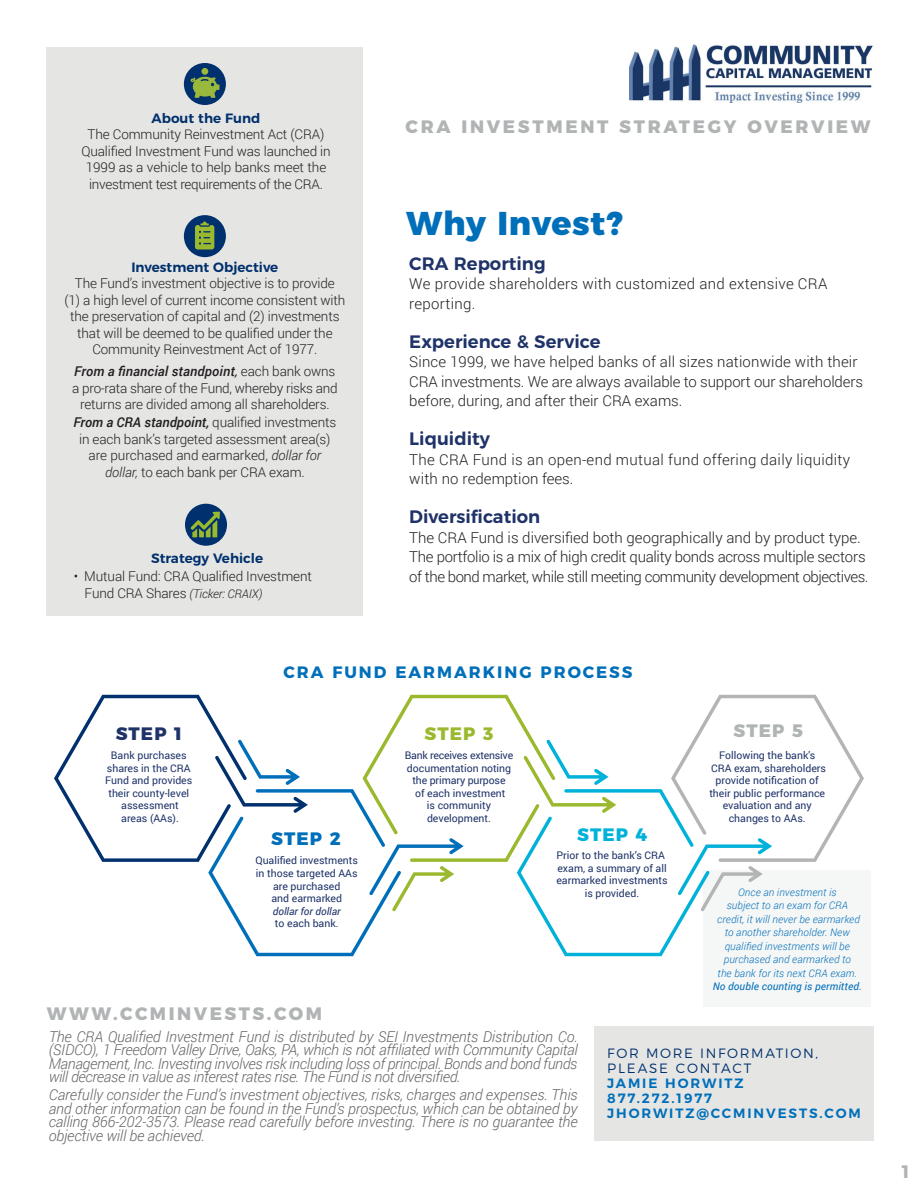
<style>
.page{position:relative;width:918px;height:1188px;background:#fff}
.page>*{position:absolute;margin:0;border:0;box-sizing:border-box;transform-origin:0 0}
.t1{font:800 33px "Montserrat";letter-spacing:.02em;color:#006fba}
.t2{font:600 18px "Montserrat";color:#1f3369}
.t3{font:800 18px "Montserrat";letter-spacing:.15em;color:#b1b4b5}
.t4{font:800 18px "Montserrat";color:#1f3369}
.t5{font:800 18px "Montserrat";color:#006fba}
.t6{font:800 18px "Montserrat";color:#9bb92e}
.t7{font:800 18px "Montserrat";color:#00b2d9}
.t8{font:700 18px "Montserrat";color:#b1b4b5}
.t9{font:700 16.5px "Montserrat";letter-spacing:.12em;color:#006fba}
.t10{font:italic 300 15px/13.5px "Roboto";letter-spacing:-.02em;color:#656568;text-align:justify}
.t11{font:300 15px/19.5px "Roboto";letter-spacing:-.02em;color:#231f20}
.t12{font:300 15px/19.5px "Roboto";color:#231f20}
.t13{font:300 15px/19.5px "Roboto";letter-spacing:.02em;color:#231f20}
.t14{font:300 13.5px/16.5px "Roboto";letter-spacing:-.01em;color:#231f20;text-align:center}
.t15{font:600 13.5px "Montserrat";letter-spacing:.14em;color:#006fba}
.t16{font:600 13.5px "Montserrat";color:#00306d}
.t17{font:300 13.5px "Montserrat";letter-spacing:.12em;color:#00306d}
.t18{font:300 13.5px "Montserrat";letter-spacing:.14em;color:#00306d}
.t19{font:italic 300 12px "Roboto";letter-spacing:-.01em;color:#231f20}
.t20{font:10.5px "Roboto";color:#1f3369}
.t21{font:italic 300 10.5px/13.5px "Roboto";letter-spacing:.01em;color:#006fba;text-align:justify}
.t22{font:italic 10.5px "Roboto";letter-spacing:.01em;color:#006fba}
.t23{font:10.5px "Roboto";letter-spacing:-.02em;color:#1f3369}
.t24{font:italic 10.5px "Roboto";color:#1f3369}
.s1{font-weight:500;font-style:italic}
.s2{font-weight:400;font-style:italic}
.s3{font-style:italic}
.s4{font-style:normal;font-size:13.5px}
.s5{font-weight:900}
</style>
<div class="page">
<img style="left:629px;top:44px;width:244px;height:58px">
<div style="left:46px;top:47px;width:317px;height:569px;background:#e5e5e4"></div>
<div style="left:594px;top:1026px;width:279px;height:115px;background:#e5e5e4"></div>
<div style="left:703px;top:871px;width:168px;height:136px;background:#f5f6f6"></div>
<svg style="left:54px;top:695px;width:810px;height:261px"></svg>
<div style="left:184px;top:215px;width:42px;height:42px;background:#00306d;border-radius:50%"></div>
<svg style="left:195px;top:221px;width:19px;height:28px"></svg>
<div style="left:184px;top:63px;width:42px;height:42px;background:#00306d;border-radius:50%"></div>
<svg style="left:190px;top:68px;width:30px;height:30px"></svg>
<div style="left:185px;top:504px;width:42px;height:42px;background:#00306d;border-radius:50%"></div>
<svg style="left:191px;top:512px;width:29px;height:25px"></svg>
<p class="t16" style="left:152px;top:107px;width:110px">About the Fund</p>
<p class="t14" style="left:81px;top:126px;width:251px">The Community Reinvestment Act (CRA)<br>Qualified Investment Fund was launched in 1999 as a vehicle to help banks meet the investment test requirements of the CRA.</p>
<p class="t16" style="left:131px;top:256px;width:148px">Investment Objective</p>
<p class="t14" style="left:75px;top:275px;width:262px">The Fund’s investment objective is to provide</p>
<p class="t14" style="left:64px;top:291px;width:283px">(1) a high level of current income consistent with the preservation of capital and (2) investments that will be deemed to be qualified under the Community Reinvestment Act of 1977.</p>
<p class="t14" style="left:72px;top:363px;width:267px"><span class="s1">From a financial standpoint</span><span class="s2">,</span> each bank owns a pro-rata share of the Fund, whereby risks and returns are divided among all shareholders.</p>
<p class="t14" style="left:73px;top:414px;width:264px"><span class="s1">From a CRA standpoint,</span> qualified investments in each bank’s targeted assessment area(s) are purchased and earmarked, <span class="s3">dollar for dollar,</span> to each bank per CRA exam.</p>
<p class="t16" style="left:151px;top:548px;width:113px">Strategy Vehicle</p>
<p class="t14" style="left:74px;top:568px;width:240px">• Mutual Fund: CRA Qualified Investment</p>
<p class="t19" style="left:85px;top:585px;width:179px"><span class="s4">Fund CRA Shares</span> (Ticker: CRAIX)</p>
<p class="t3" style="left:406px;top:112px;width:467px">CRA INVESTMENT STRATEGY OVERVIEW</p>
<p class="t1" style="left:406px;top:196px;width:219px">Why Invest<span class="s5">?</span></p>
<p class="t2" style="left:409px;top:249px;width:138px">CRA Reporting</p>
<p class="t13" style="left:409px;top:274px;width:420px">We provide shareholders with customized and extensive CRA reporting.</p>
<p class="t2" style="left:409px;top:327px;width:193px">Experience &amp; Service</p>
<p class="t12" style="left:409px;top:352px;width:455px">Since 1999, we have helped banks of all sizes nationwide with their<br>CRA investments. We are always available to support our shareholders before, during, and after their CRA exams.</p>
<p class="t2" style="left:409px;top:424px;width:82px">Liquidity</p>
<p class="t13" style="left:409px;top:449px;width:442px">The CRA Fund is an open-end mutual fund offering daily liquidity with no redemption fees.</p>
<p class="t2" style="left:409px;top:502px;width:132px">Diversification</p>
<p class="t11" style="left:409px;top:527px;width:461px">The CRA Fund is diversified both geographically and by product type.<br>The portfolio is a mix of high credit quality bonds across multiple sectors of the bond market, while still meeting community development objectives.</p>
<p class="t4" style="left:116px;top:718px;width:68px">STEP 1</p>
<p class="t20" style="left:111px;top:748px;width:77px">Bank purchases</p>
<p class="t20" style="left:107px;top:760px;width:85px">shares in the CRA</p>
<p class="t20" style="left:105px;top:773px;width:89px">Fund and provides</p>
<p class="t20" style="left:108px;top:786px;width:82px">their county-level</p>
<p class="t20" style="left:121px;top:798px;width:59px">assessment</p>
<p class="t20" style="left:121px;top:811px;width:59px">areas (AAs).</p>
<p class="t9" style="left:283px;top:659px;width:351px">CRA FUND EARMARKING PROCESS</p>
<p class="t5" style="left:271px;top:824px;width:71px">STEP 2</p>
<p class="t20" style="left:256px;top:853px;width:104px">Qualified investments</p>
<p class="t20" style="left:256px;top:866px;width:103px">in those targeted AAs</p>
<p class="t20" style="left:273px;top:879px;width:69px">are purchased</p>
<p class="t20" style="left:271px;top:891px;width:72px">and earmarked</p>
<p class="t24" style="left:273px;top:904px;width:70px">dollar for dollar</p>
<p class="t20" style="left:275px;top:916px;width:65px">to each bank.</p>
<p class="t6" style="left:425px;top:718px;width:70px">STEP 3</p>
<p class="t23" style="left:405px;top:748px;width:110px">Bank receives extensive</p>
<p class="t20" style="left:407px;top:760px;width:106px">documentation noting</p>
<p class="t20" style="left:412px;top:773px;width:95px">the primary purpose</p>
<p class="t20" style="left:415px;top:786px;width:92px">of each investment</p>
<p class="t20" style="left:427px;top:798px;width:66px">is community</p>
<p class="t20" style="left:427px;top:811px;width:65px">development.</p>
<p class="t7" style="left:577px;top:820px;width:72px">STEP 4</p>
<p class="t20" style="left:557px;top:848px;width:110px">Prior to the bank’s CRA</p>
<p class="t20" style="left:557px;top:861px;width:111px">exam, a summary of all</p>
<p class="t20" style="left:556px;top:873px;width:113px">earmarked investments</p>
<p class="t20" style="left:585px;top:886px;width:56px">is provided.</p>
<p class="t3" style="left:47px;top:999px;width:277px">WWW.CCMINVESTS.COM</p>
<p class="t3" style="left:734px;top:716px;width:71px">STEP 5</p>
<p class="t20" style="left:719px;top:748px;width:98px">Following the bank's</p>
<p class="t20" style="left:711px;top:760px;width:116px">CRA exam, shareholders</p>
<p class="t20" style="left:716px;top:773px;width:105px">provide notification of</p>
<p class="t20" style="left:709px;top:786px;width:117px">their public performance</p>
<p class="t20" style="left:723px;top:798px;width:91px">evaluation and any</p>
<p class="t20" style="left:729px;top:811px;width:79px">changes to AAs.</p>
<p class="t21" style="left:738px;top:885px;width:100px">Once an investment is</p>
<p class="t21" style="left:727px;top:898px;width:123px">subject to an exam for CRA</p>
<p class="t21" style="left:717px;top:912px;width:144px">credit, it will never be earmarked</p>
<p class="t21" style="left:724px;top:925px;width:129px">to another shareholder. New qualified investments will be purchased and earmarked to</p>
<p class="t21" style="left:718px;top:966px;width:141px">the bank for its next CRA exam.</p>
<p class="t22" style="left:713px;top:979px;width:151px">No double counting is permitted.</p>
<p class="t10" style="left:49px;top:1029px;width:531px">The CRA Qualified Investment Fund is distributed by SEI Investments Distribution Co. (SIDCO), 1 Freedom Valley Drive, Oaks, PA, which is not affiliated with Community Capital Management, Inc. Investing involves risk including loss of principal. Bonds and bond funds will decrease in value as interest rates rise. The Fund is not diversified.</p>
<p class="t10" style="left:49px;top:1088px;width:531px">Carefully consider the Fund’s investment objectives, risks, charges and expenses. This and other information can be found in the Fund’s prospectus, which can be obtained by calling 866-202-3573. Please read carefully before investing. There is no guarantee the objective will be achieved.</p>
<p class="t17" style="left:607px;top:1043px;width:212px">FOR MORE INFORMATION,</p>
<p class="t18" style="left:607px;top:1058px;width:146px">PLEASE CONTACT</p>
<p class="t15" style="left:607px;top:1072px;width:138px">JAMIE HORWITZ</p>
<p class="t15" style="left:607px;top:1087px;width:106px">877.272.1977</p>
<p class="t15" style="left:607px;top:1102px;width:255px">JHORWITZ@CCMINVESTS.COM</p>
<p class="t8" style="left:902px;top:1157px;width:9px">1</p>
</div>
